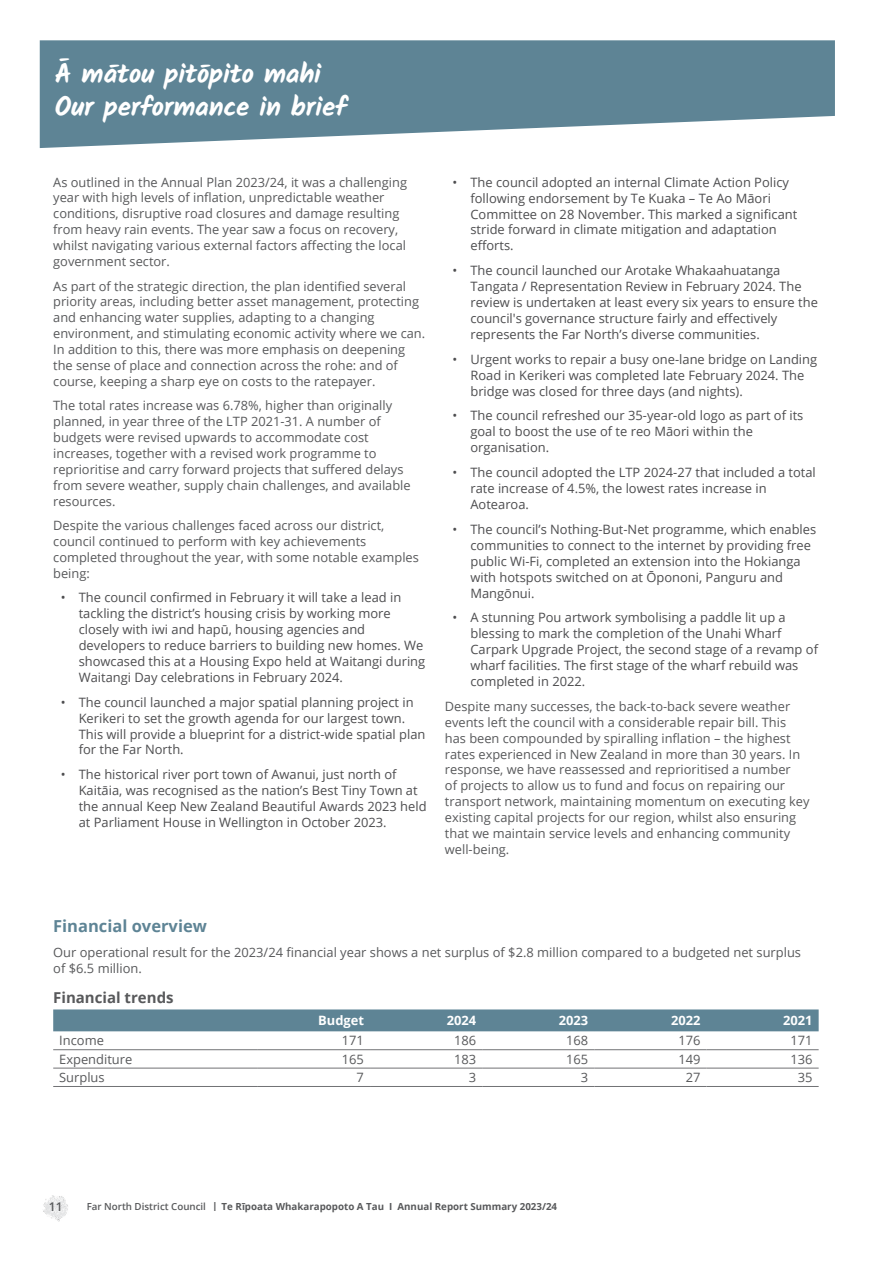
<style>
.page{position:relative;width:893px;height:1263px;background:#fff}
.page>*{position:absolute;margin:0;border:0;box-sizing:border-box;transform-origin:0 0}
.t1{font:700 27px/33px "Kalam";letter-spacing:-.01em;color:#fff}
.t2{font:700 16.5px "Open Sans";color:#5e8495}
.t3{font:700 15px "Open Sans";color:#58595b}
.t4{font:12.9px/15.9px "Open Sans";color:#4d4d4f}
.t5{font:12.9px/15.9px "Open Sans";color:#58595b}
.t6{font:700 12.9px "Open Sans";color:#fff}
.t7{font:600 12px "Open Sans";color:#58595b}
.t8{font:700 9.75px "Open Sans";color:#58595b}
.s1{font-weight:600}
.s2{font-weight:600;font-size:12.45px}
</style>
<div class="page">
<svg style="left:40px;top:40px;width:795px;height:108px;background:#7696a4"></svg>
<div style="left:53px;top:1009px;width:766px;height:22px;background:#5e8495"></div>
<hr style="left:53px;top:1086px;width:205px;height:1px;background:#717275">
<hr style="left:258px;top:1086px;width:112px;height:1px;background:#717275">
<hr style="left:370px;top:1086px;width:112px;height:1px;background:#717275">
<hr style="left:482px;top:1086px;width:112px;height:1px;background:#717275">
<hr style="left:594px;top:1086px;width:112px;height:1px;background:#717275">
<hr style="left:706px;top:1086px;width:113px;height:1px;background:#717275">
<hr style="left:53px;top:1049px;width:205px;height:1px;background:#717275">
<hr style="left:258px;top:1049px;width:112px;height:1px;background:#717275">
<hr style="left:370px;top:1049px;width:112px;height:1px;background:#717275">
<hr style="left:482px;top:1049px;width:112px;height:1px;background:#717275">
<hr style="left:594px;top:1049px;width:112px;height:1px;background:#717275">
<hr style="left:706px;top:1049px;width:113px;height:1px;background:#717275">
<hr style="left:53px;top:1068px;width:205px;height:1px;background:#717275">
<hr style="left:258px;top:1068px;width:112px;height:1px;background:#717275">
<hr style="left:370px;top:1068px;width:112px;height:1px;background:#717275">
<hr style="left:482px;top:1068px;width:112px;height:1px;background:#717275">
<hr style="left:594px;top:1068px;width:112px;height:1px;background:#717275">
<hr style="left:706px;top:1068px;width:113px;height:1px;background:#717275">
<img style="left:43px;top:1195px;width:25px;height:27px">
<h1 class="t1" style="left:55px;top:57px;width:294px">Ā mātou pitōpito mahi<br>Our performance in brief</h1>
<p class="t5" style="left:53px;top:174px;width:355px">As outlined in the Annual Plan 2023/24, it was a challenging year with high levels of inflation, unpredictable weather conditions, disruptive road closures and damage resulting from heavy rain events. The year saw a focus on recovery, whilst navigating various external factors affecting the local government sector.</p>
<p class="t5" style="left:53px;top:278px;width:373px">As part of the strategic direction, the plan identified several priority areas, including better asset management, protecting and enhancing water supplies, adapting to a changing environment, and stimulating economic activity where we can.<br>In addition to this, there was more emphasis on deepening the sense of place and connection across the rohe: and of course, keeping a sharp eye on costs to the ratepayer.</p>
<p class="t5" style="left:53px;top:397px;width:359px">The total rates increase was 6.78%, higher than originally planned, in year three of the LTP 2021-31. A number of budgets were revised upwards to accommodate cost increases, together with a revised work programme to reprioritise and carry forward projects that suffered delays from severe weather, supply chain challenges, and available resources.</p>
<p class="t5" style="left:53px;top:517px;width:367px">Despite the various challenges faced across our district, council continued to perform with key achievements completed throughout the year, with some notable examples being:</p>
<p class="t4" style="left:79px;top:589px;width:348px;text-indent:-18px">• The council confirmed in February it will take a lead in tackling the district’s housing crisis by working more closely with iwi and hapū, housing agencies and developers to reduce barriers to building new homes. We showcased this at a Housing Expo held at Waitangi during Waitangi Day celebrations in February 2024.</p>
<p class="t4" style="left:79px;top:694px;width:348px;text-indent:-18px">• The council launched a major spatial planning project in Kerikeri to set the growth agenda for our largest town.<br>This will provide a blueprint for a district-wide spatial plan for the Far North.</p>
<p class="t4" style="left:79px;top:766px;width:349px;text-indent:-18px">• The historical river port town of Awanui, just north of Kaitāia, was recognised as the nation’s Best Tiny Town at the annual Keep New Zealand Beautiful Awards 2023 held at Parliament House in Wellington in October 2023.</p>
<p class="t4" style="left:470px;top:174px;width:328px;text-indent:-18px">• The council adopted an internal Climate Action Policy following endorsement by Te Kuaka – Te Ao Māori Committee on 28 November. This marked a significant stride forward in climate mitigation and adaptation efforts.</p>
<p class="t4" style="left:470px;top:262px;width:349px;text-indent:-18px">• The council launched our Arotake Whakaahuatanga Tangata / Representation Review in February 2024. The review is undertaken at least every six years to ensure the council's governance structure fairly and effectively represents the Far North’s diverse communities.</p>
<p class="t4" style="left:470px;top:351px;width:348px;text-indent:-18px">• Urgent works to repair a busy one-lane bridge on Landing<br>Road in Kerikeri was completed late February 2024. The bridge was closed for three days (and nights).</p>
<p class="t4" style="left:470px;top:407px;width:334px;text-indent:-18px">• The council refreshed our 35-year-old logo as part of its goal to boost the use of te reo Māori within the organisation.</p>
<p class="t4" style="left:470px;top:464px;width:347px;text-indent:-18px">• The council adopted the LTP 2024-27 that included a total rate increase of 4.5%, the lowest rates increase in<br>Aotearoa.</p>
<p class="t4" style="left:470px;top:521px;width:347px;text-indent:-18px">• The council’s Nothing-But-Net programme, which enables communities to connect to the internet by providing free public Wi-Fi, completed an extension into the Hokianga with hotspots switched on at Ōpononi, Panguru and Mangōnui.</p>
<p class="t4" style="left:470px;top:609px;width:349px;text-indent:-18px">• A stunning Pou artwork symbolising a paddle lit up a blessing to mark the completion of the Unahi Wharf Carpark Upgrade Project, the second stage of a revamp of wharf facilities. The first stage of the wharf rebuild was completed in 2022.</p>
<p class="t5" style="left:445px;top:698px;width:366px">Despite many successes, the back-to-back severe weather events left the council with a considerable repair bill. This has been compounded by spiralling inflation – the highest rates experienced in New Zealand in more than 30 years. In response, we have reassessed and reprioritised a number<br>of projects to allow us to fund and focus on repairing our transport network, maintaining momentum on executing key existing capital projects for our region, whilst also ensuring that we maintain service levels and enhancing community well-being.</p>
<p class="t2" style="left:53px;top:915px;width:155px">Financial overview</p>
<p class="t5" style="left:53px;top:944px;width:749px">Our operational result for the 2023/24 financial year shows a net surplus of $2.8 million compared to a budgeted net surplus of $6.5 million.</p>
<p class="t3" style="left:53px;top:987px;width:122px">Financial trends</p>
<p class="t6" style="left:318px;top:1011px;width:47px">Budget</p>
<p class="t6" style="left:447px;top:1011px;width:31px">2024</p>
<p class="t6" style="left:559px;top:1011px;width:31px">2023</p>
<p class="t6" style="left:671px;top:1011px;width:31px">2022</p>
<p class="t6" style="left:783px;top:1011px;width:31px">2021</p>
<p class="t5" style="left:59px;top:1032px;width:46px">Income</p>
<p class="t5" style="left:342px;top:1032px;width:24px">171</p>
<p class="t5" style="left:454px;top:1032px;width:24px">186</p>
<p class="t5" style="left:566px;top:1032px;width:24px">168</p>
<p class="t5" style="left:678px;top:1032px;width:24px">176</p>
<p class="t5" style="left:790px;top:1032px;width:24px">171</p>
<p class="t5" style="left:59px;top:1051px;width:75px">Expenditure</p>
<p class="t5" style="left:342px;top:1051px;width:24px">165</p>
<p class="t5" style="left:454px;top:1051px;width:24px">183</p>
<p class="t5" style="left:566px;top:1051px;width:24px">165</p>
<p class="t5" style="left:678px;top:1051px;width:24px">149</p>
<p class="t5" style="left:790px;top:1051px;width:24px">136</p>
<p class="t5" style="left:59px;top:1069px;width:47px">Surplus</p>
<p class="t5" style="left:357px;top:1069px;width:9px">7</p>
<p class="t5" style="left:469px;top:1069px;width:9px">3</p>
<p class="t5" style="left:581px;top:1069px;width:9px">3</p>
<p class="t5" style="left:686px;top:1069px;width:16px">27</p>
<p class="t5" style="left:798px;top:1069px;width:16px">35</p>
<p class="t7" style="left:49px;top:1198px;width:15px">11</p>
<p class="t8" style="left:87px;top:1199px;width:472px"><span class="s1">Far North District Council</span> <span class="s2">I</span> Te Rīpoata Whakarapopoto A Tau I Annual Report Summary 2023/24</p>
</div>
